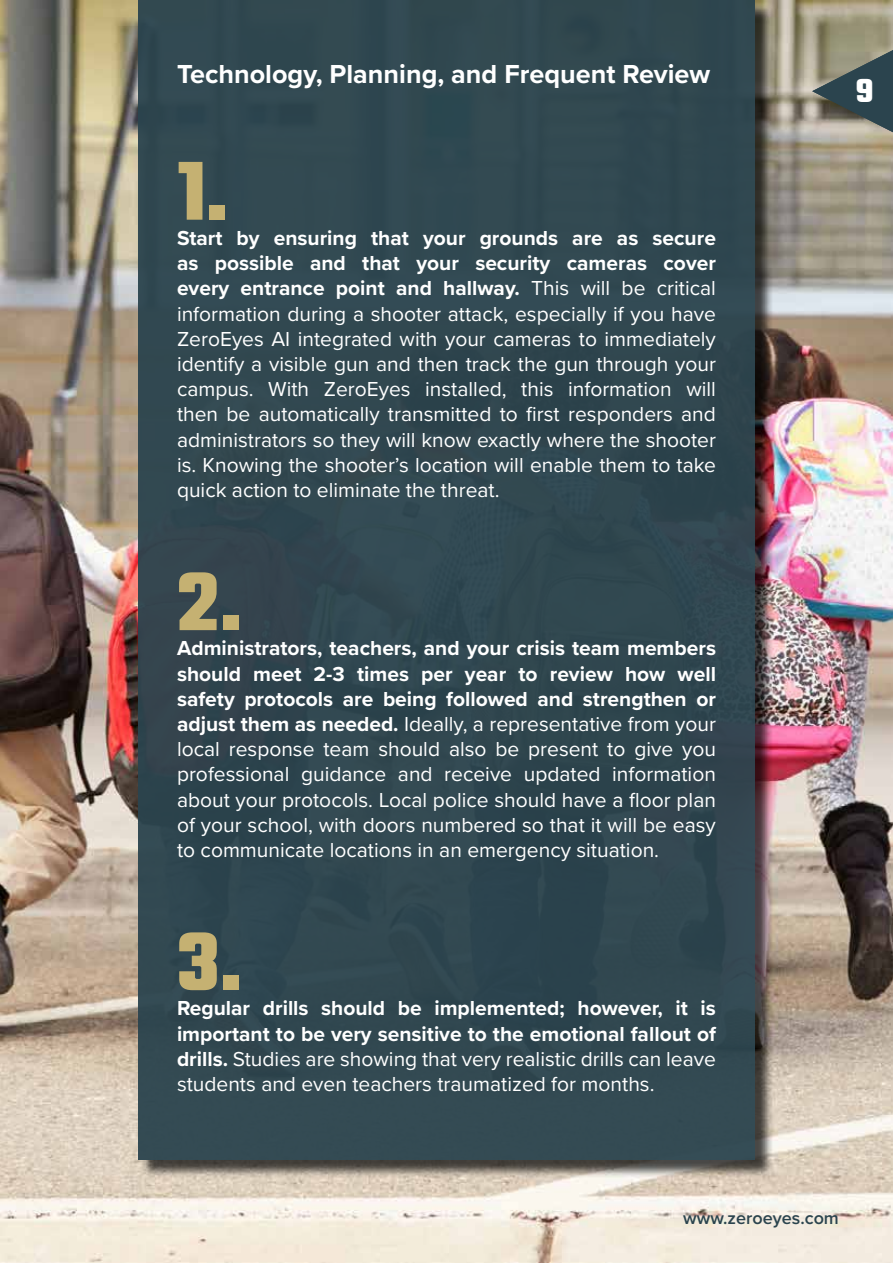
<style>
.page{position:relative;width:893px;height:1263px;background:#fff}
.page>*{position:absolute;margin:0;border:0;box-sizing:border-box;transform-origin:0 0}
.t1{font:700 90px "Teko";color:#c5b172}
.t2{font:700 36px "Teko";color:#fff}
.t3{font:700 27px "Proxima Nova";color:#fff}
.t4{font:21px/25.2px "Proxima Nova";color:#fff;text-align:justify}
.t5{font:700 21px/25.2px "Proxima Nova";color:#fff;text-align:justify}
.t6{font:600 18px "Proxima Nova";color:#2b444e}
.s1{font-weight:700}
.s2{font-weight:400}
</style>
<div class="page">
<img style="left:0;top:0;width:893px;height:1263px">
<div style="left:140px;top:2px;width:633px;height:1176px;background:#000;opacity:.75"></div>
<div style="left:138px;top:0;width:617px;height:1160px;background:#2b444e"></div>
<svg style="left:812px;top:50px;width:81px;height:82px;background:#626c68"></svg>
<p class="t3" style="left:177px;top:54px;width:535px">Technology, Planning, and Frequent Review</p>
<h1 class="t1" style="left:177px;top:133px;width:53px">1.</h1>
<p class="t4" style="left:177px;top:224px;width:540px"><span class="s1">Start by ensuring that your grounds are as secure as possible and that your security cameras cover every entrance point and hallway.</span> This will be critical information during a shooter attack, especially if you have ZeroEyes AI integrated with your cameras to immediately identify a visible gun and then track the gun through your campus. With ZeroEyes installed, this information will then be automatically transmitted to first responders and administrators so they will know exactly where the shooter is. Knowing the shooter’s location will enable them to take quick action to eliminate the threat.</p>
<h1 class="t1" style="left:177px;top:544px;width:66px">2.</h1>
<p class="t4" style="left:177px;top:635px;width:540px"><span class="s1">Administrators, teachers, and your crisis team members should meet 2-3 times per year to review how well safety protocols are being followed and strengthen or adjust them as needed.</span> Ideally, a representative from your local response team should also be present to give you professional guidance and receive updated information about your protocols. Local police should have a floor plan of your school, with doors numbered so that it will be easy to communicate locations in an emergency situation.</p>
<h1 class="t1" style="left:177px;top:904px;width:67px">3.</h1>
<p class="t5" style="left:177px;top:995px;width:540px">Regular drills should be implemented; however, it is important to be very sensitive to the emotional fallout of drills. <span class="s2">Studies are showing that very realistic drills can leave students and even teachers traumatized for months.</span></p>
<h2 class="t2" style="left:856px;top:67px;width:19px">29</h2>
<p class="t6" style="left:683px;top:1205px;width:157px">www.zeroeyes.com</p>
</div>
